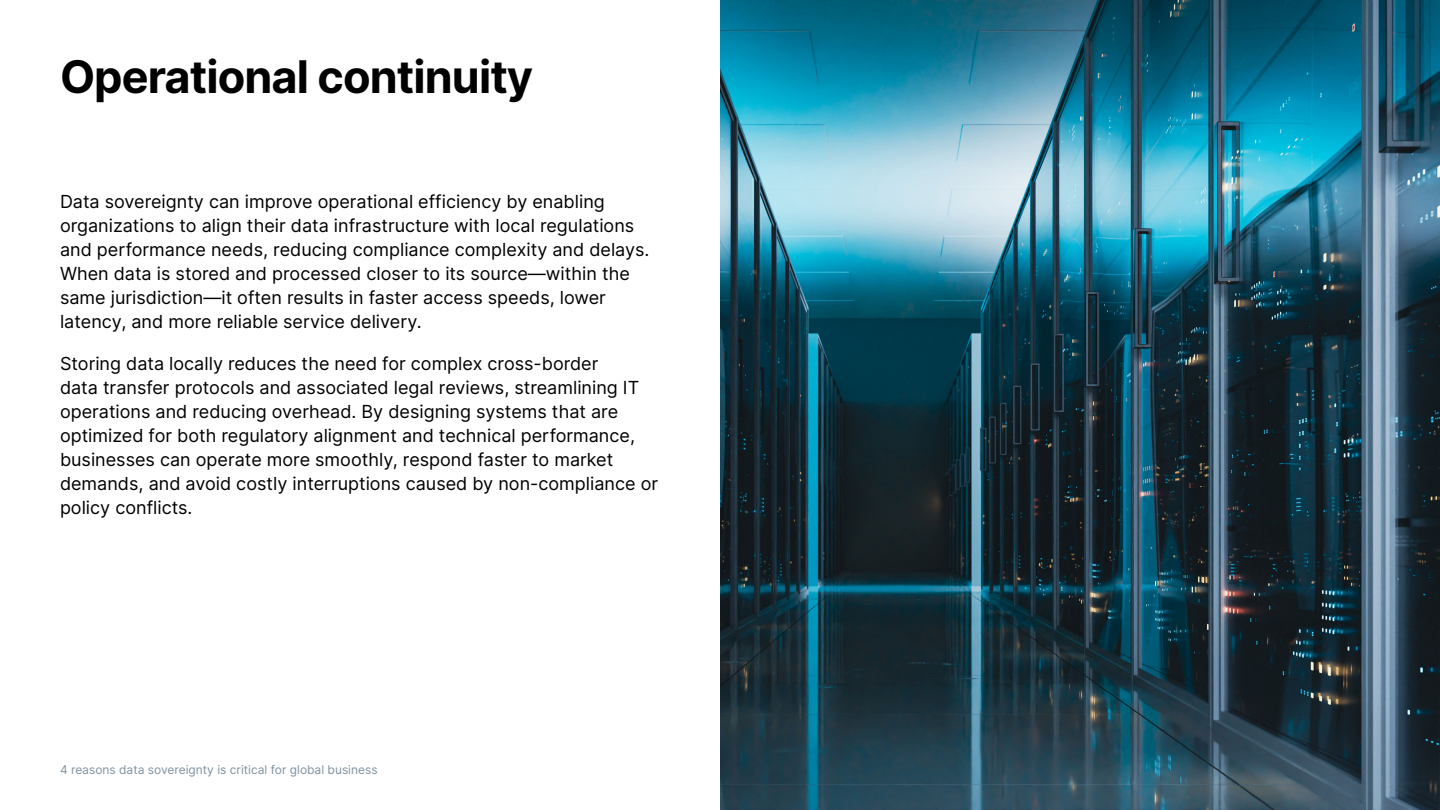
<style>
.page{position:relative;width:1440px;height:810px;background:#fff}
.page>*{position:absolute;margin:0;border:0;box-sizing:border-box;transform-origin:0 0}
.H2_Heading{font:700 45px "Inter";letter-spacing:-.02em;color:#000}
.Body{font:18px/24px "Inter";color:#000}
.t1{font:12px "Inter";color:#7e929f}
</style>
<div class="page">
<img style="left:720px;top:0;width:720px;height:810px">
<h2 class="H2_Heading" style="left:60px;top:44px;width:475px">Operational continuity</h2>
<p class="Body" style="left:60px;top:189px;width:591px">Data sovereignty can improve operational efficiency by enabling organizations to align their data infrastructure with local regulations and performance needs, reducing compliance complexity and delays.<br>When data is stored and processed closer to its source—within the same jurisdiction—it often results in faster access speeds, lower latency, and more reliable service delivery.</p>
<p class="Body" style="left:60px;top:351px;width:600px">Storing data locally reduces the need for complex cross-border<br>data transfer protocols and associated legal reviews, streamlining IT operations and reducing overhead. By designing systems that are optimized for both regulatory alignment and technical performance, businesses can operate more smoothly, respond faster to market demands, and avoid costly interruptions caused by non-compliance or policy conflicts.</p>
<p class="t1" style="left:60px;top:761px;width:319px">4 reasons data sovereignty is critical for global business</p>
</div>
